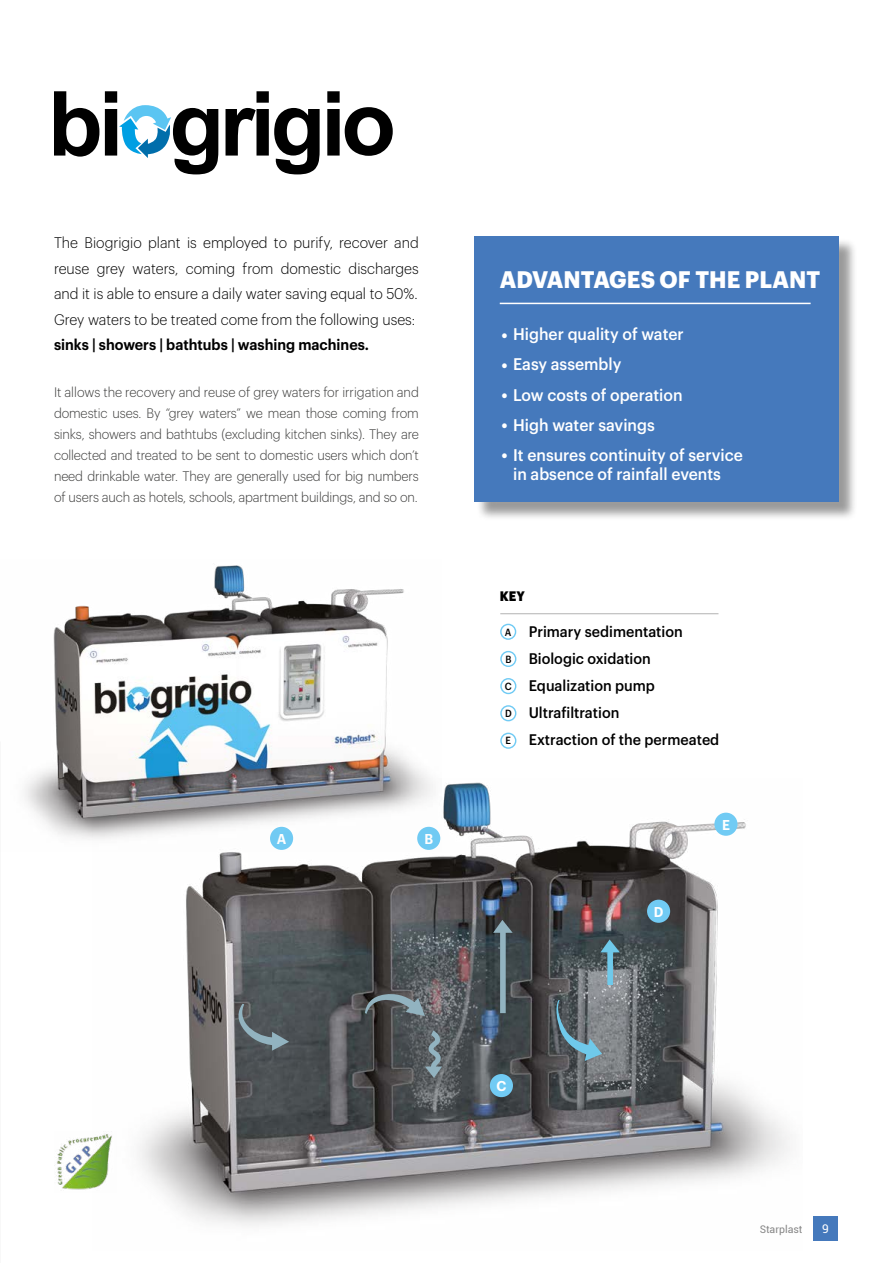
<style>
.page{position:relative;width:893px;height:1263px;background:#fff}
.page>*{position:absolute;margin:0;border:0;box-sizing:border-box;transform-origin:0 0}
.t1{font:38.1px "Graphik";color:#fff;scale:.95 1}
.t2{font:700 23.4px "Graphik";letter-spacing:.005em;color:#fff;scale:.95 1}
.t3{font:500 16.5px/19.5px "Graphik";color:#fff;scale:.95 1}
.t4{font:300 15px/25.5px "Graphik";color:#000;text-align:justify;scale:.95 1}
.t5{font:500 15px/27px "Graphik";color:#000;scale:.95 1}
.t6{font:600 15px "Graphik";color:#000;scale:.95 1}
.t7{font:600 13.95px "Graphik";color:#fff;scale:.95 1}
.t8{font:300 13.5px/21px "Graphik";letter-spacing:-.01em;color:#3c3c3b;text-align:justify;scale:.95 1}
.t9{font:900 13.5px "Graphik";color:#000;scale:.9 1}
.t10{font:12px "Roboto";color:#fff}
.t11{font:10.5px "Roboto";color:#878787}
.t12{font:500 10.2px "Graphik";color:#000;scale:.92 1}
</style>
<div class="page">
<div style="left:813px;top:1216px;width:25px;height:25px;background:#4579bc"></div>
<img style="left:54px;top:1137px;width:38px;height:53px">
<img style="left:92px;top:782px;width:698px;height:444px">
<svg style="left:555px;top:1000px;width:47px;height:61px;background:#667982"></svg>
<svg style="left:425px;top:1028px;width:18px;height:50px"></svg>
<svg style="left:236px;top:1004px;width:53px;height:47px;background:#5b666b"></svg>
<svg style="left:365px;top:993px;width:60px;height:23px"></svg>
<svg style="left:493px;top:920px;width:20px;height:13px"></svg>
<div style="left:500px;top:931px;width:6px;height:82px;background:#92b3c0"></div>
<svg style="left:600px;top:939px;width:20px;height:13px"></svg>
<div style="left:607px;top:951px;width:6px;height:34px;background:#6fc9ea"></div>
<div style="left:648px;top:901px;width:21px;height:21px;background:#71cbf4;border-radius:50%"></div>
<div style="left:647px;top:900px;width:23px;height:23px;border:2px solid #71cbf4;border-radius:50%"></div>
<div style="left:491px;top:1075px;width:21px;height:21px;background:#71cbf4;border-radius:50%"></div>
<div style="left:490px;top:1074px;width:23px;height:23px;border:2px solid #71cbf4;border-radius:50%"></div>
<div style="left:715px;top:814px;width:21px;height:21px;background:#71cbf4;border-radius:50%"></div>
<div style="left:714px;top:813px;width:23px;height:23px;border:2px solid #71cbf4;border-radius:50%"></div>
<img style="left:25px;top:565px;width:417px;height:286px">
<svg style="left:54px;top:91px;width:339px;height:83px"></svg>
<hr style="left:500px;top:613px;width:218px;height:1px;background:#b3b2b2">
<div style="left:500px;top:624px;width:16px;height:16px;border:1px solid #71cbf4;border-radius:50%"></div>
<div style="left:500px;top:651px;width:16px;height:16px;border:1px solid #71cbf4;border-radius:50%"></div>
<div style="left:500px;top:678px;width:16px;height:16px;border:1px solid #71cbf4;border-radius:50%"></div>
<div style="left:500px;top:705px;width:16px;height:16px;border:1px solid #71cbf4;border-radius:50%"></div>
<div style="left:500px;top:733px;width:16px;height:16px;border:1px solid #71cbf4;border-radius:50%"></div>
<div style="left:477px;top:238px;width:381px;height:283px;background:#000;opacity:.4"></div>
<div style="left:474px;top:236px;width:365px;height:266px;background:#4579bc"></div>
<hr style="left:500px;top:303px;width:311px;height:1px;background:#fff">
<p class="t4" style="left:54px;top:229px;width:386px">The Biogrigio plant is employed to purify, recover and reuse grey waters, coming from domestic discharges and it is able to ensure a daily water saving equal to 50%.<br>Grey waters to be treated come from the following uses:</p>
<p class="t6" style="left:54px;top:333px;width:333px">sinks | showers | bathtubs | washing machines.</p>
<p class="t8" style="left:54px;top:380px;width:386px">It allows the recovery and reuse of grey waters for irrigation and domestic uses. By “grey waters” we mean those coming from sinks, showers and bathtubs (excluding kitchen sinks). They are collected and treated to be sent to domestic users which don’t need drinkable water. They are generally used for big numbers of users auch as hotels, schools, apartment buildings, and so on.</p>
<p class="t7" style="left:277px;top:828px;width:12px">A</p>
<p class="t7" style="left:424px;top:828px;width:11px">B</p>
<h2 class="t2" style="left:500px;top:261px;width:339px">ADVANTAGES OF THE PLANT</h2>
<h1 class="t1" style="left:500px;top:295px;width:12px">.</h1>
<p class="t3" style="left:513px;top:323px;width:181px">Higher quality of water</p>
<h1 class="t1" style="left:500px;top:325px;width:12px">.</h1>
<p class="t3" style="left:513px;top:353px;width:115px">Easy assembly</p>
<h1 class="t1" style="left:500px;top:355px;width:12px">.</h1>
<p class="t3" style="left:513px;top:383px;width:180px">Low costs of operation</p>
<h1 class="t1" style="left:500px;top:385px;width:12px">.</h1>
<p class="t3" style="left:513px;top:413px;width:151px">High water savings</p>
<h1 class="t1" style="left:500px;top:415px;width:12px">.</h1>
<p class="t3" style="left:513px;top:443px;width:243px">It ensures continuity of service in absence of rainfall events</p>
<p class="t9" style="left:500px;top:586px;width:29px">KEY</p>
<p class="t12" style="left:505px;top:624px;width:9px">A</p>
<p class="t12" style="left:505px;top:652px;width:8px">B</p>
<p class="t12" style="left:505px;top:679px;width:9px">C</p>
<p class="t12" style="left:505px;top:706px;width:9px">D</p>
<p class="t12" style="left:506px;top:733px;width:7px">E</p>
<p class="t5" style="left:529px;top:617px;width:202px">Primary sedimentation<br>Biologic oxidation<br>Equalization pump<br>Ultrafiltration<br>Extraction of the permeated</p>
<p class="t7" style="left:722px;top:814px;width:10px">E</p>
<p class="t7" style="left:654px;top:901px;width:12px">D</p>
<p class="t7" style="left:496px;top:1075px;width:12px">C</p>
<p class="t11" style="left:760px;top:1222px;width:44px">Starplast</p>
<p class="t10" style="left:822px;top:1220px;width:8px">9</p>
</div>
